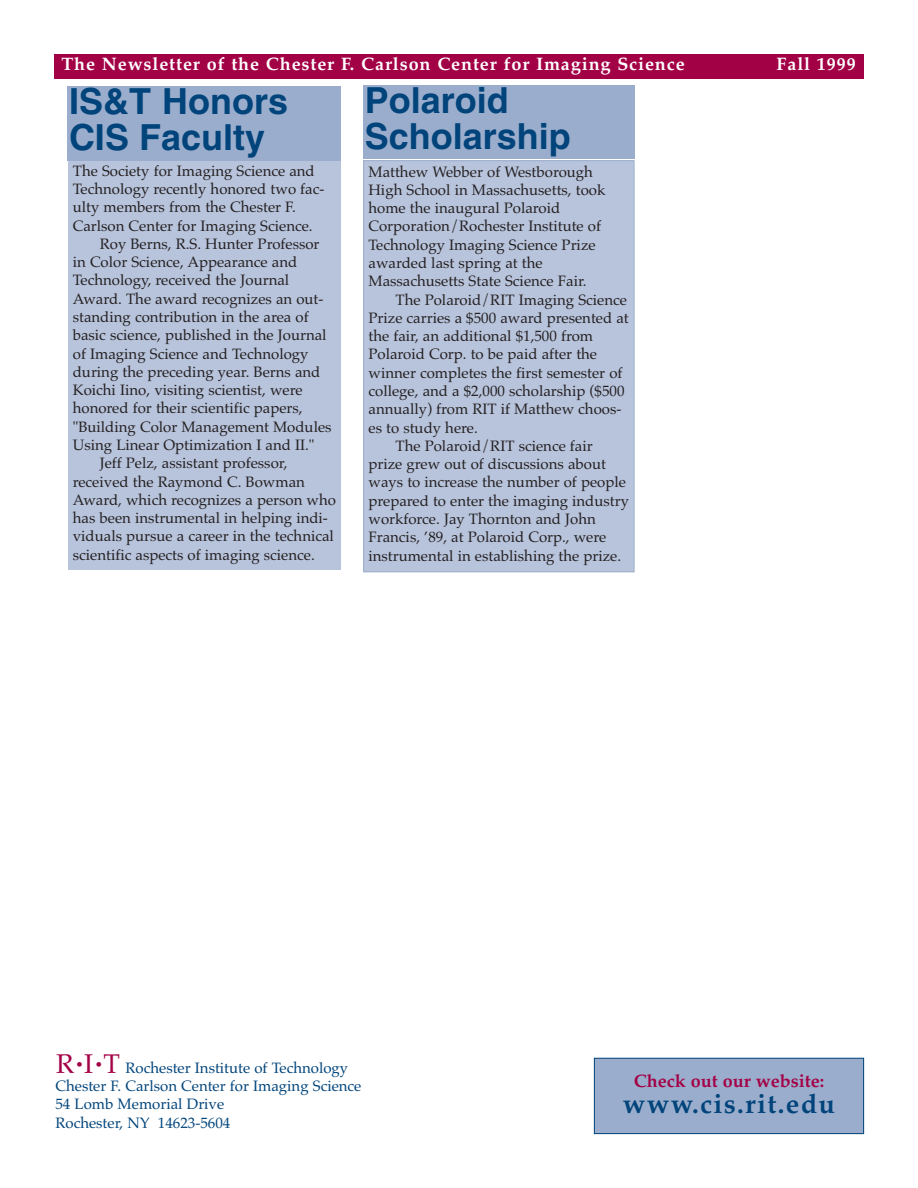
<style>
.page{position:relative;width:918px;height:1188px;background:#fff}
.page>*{position:absolute;margin:0;border:0;box-sizing:border-box;transform-origin:0 0}
.t1{font:700 36px/36px "Helvetica";color:#00447b}
.t2{font:700 27px "Palatino";letter-spacing:.05em;color:#00447b}
.t3{font:27px "Palatino";color:#a30146}
.t4{font:700 18px "Palatino";letter-spacing:.05em;color:#fff}
.t5{font:700 18px "Palatino";color:#a30146}
.t6{font:15px/18.3px "Palatino";color:#231f20}
.t7{font:15px/18.3px "Palatino";color:#00447b}
</style>
<div class="page">
<div style="left:594px;top:1058px;width:270px;height:76px;background:#9badcc"></div>
<div style="left:594px;top:1058px;width:270px;height:76px;border:1px solid #00447b"></div>
<div style="left:364px;top:161px;width:270px;height:411px;background:#b8c4dc"></div>
<div style="left:363px;top:160px;width:272px;height:412px;border:1px solid #9badcc"></div>
<div style="left:54px;top:54px;width:810px;height:24px;background:#a30146"></div>
<div style="left:363px;top:86px;width:271px;height:73px;background:#9badcc"></div>
<div style="left:68px;top:160px;width:273px;height:409px;background:#b8c4dc"></div>
<div style="left:68px;top:86px;width:273px;height:74px;background:#9badcc"></div>
<p class="t4" style="left:61px;top:53px;width:625px">The Newsletter of the Chester F. Carlson Center for Imaging Science</p>
<p class="t4" style="left:777px;top:53px;width:81px">Fall 1999</p>
<h1 class="t1" style="left:365px;top:85px;width:208px">Polaroid<br>Scholarship</h1>
<p class="t6" style="left:73px;top:161px;width:243px">The Society for Imaging Science and</p>
<p class="t6" style="left:73px;top:180px;width:253px">Technology recently honored two fac-</p>
<p class="t6" style="left:73px;top:198px;width:225px">ulty members from the Chester F.</p>
<p class="t6" style="left:73px;top:216px;width:241px">Carlson Center for Imaging Science.</p>
<p class="t6" style="left:100px;top:235px;width:221px">Roy Berns, R.S. Hunter Professor</p>
<p class="t6" style="left:73px;top:253px;width:226px">in Color Science, Appearance and</p>
<p class="t6" style="left:73px;top:271px;width:218px">Technology, received the Journal</p>
<p class="t6" style="left:73px;top:289px;width:252px">Award. The award recognizes an out-</p>
<p class="t6" style="left:73px;top:308px;width:237px">standing contribution in the area of</p>
<p class="t6" style="left:73px;top:326px;width:255px">basic science, published in the Journal</p>
<p class="t6" style="left:73px;top:344px;width:237px">of Imaging Science and Technology</p>
<p class="t6" style="left:73px;top:363px;width:249px">during the preceding year. Berns and</p>
<p class="t6" style="left:73px;top:381px;width:231px">Koichi Iino, visiting scientist, were</p>
<p class="t6" style="left:73px;top:399px;width:231px">honored for their scientific papers,</p>
<p class="t6" style="left:73px;top:417px;width:260px">"Building Color Management Modules</p>
<p class="t6" style="left:73px;top:436px;width:243px">Using Linear Optimization I and II."</p>
<p class="t6" style="left:100px;top:454px;width:189px">Jeff Pelz, assistant professor,</p>
<p class="t6" style="left:73px;top:472px;width:234px">received the Raymond C. Bowman</p>
<p class="t6" style="left:73px;top:491px;width:265px">Award, which recognizes a person who</p>
<p class="t6" style="left:73px;top:509px;width:257px">has been instrumental in helping indi-</p>
<p class="t6" style="left:73px;top:527px;width:263px">viduals pursue a career in the technical</p>
<p class="t6" style="left:73px;top:545px;width:244px">scientific aspects of imaging science.</p>
<h1 class="t1" style="left:69px;top:86px;width:221px">IS&amp;T Honors<br>CIS Faculty</h1>
<p class="t6" style="left:369px;top:162px;width:238px">Matthew Webber of Westborough<br>High School in Massachusetts, took home the inaugural Polaroid<br>Corporation/Rochester Institute of<br>Technology Imaging Science Prize awarded last spring at the<br>Massachusetts State Science Fair.</p>
<p class="t6" style="left:396px;top:290px;width:233px">The Polaroid/RIT Imaging Science</p>
<p class="t6" style="left:369px;top:309px;width:262px">Prize carries a $500 award presented at</p>
<p class="t6" style="left:369px;top:327px;width:226px">the fair, an additional $1,500 from</p>
<p class="t6" style="left:369px;top:345px;width:230px">Polaroid Corp. to be paid after the</p>
<p class="t6" style="left:369px;top:363px;width:256px">winner completes the first semester of</p>
<p class="t6" style="left:369px;top:382px;width:258px">college, and a $2,000 scholarship ($500</p>
<p class="t6" style="left:369px;top:400px;width:254px">annually) from RIT if Matthew choos-</p>
<p class="t6" style="left:369px;top:418px;width:111px">es to study here.</p>
<p class="t6" style="left:396px;top:437px;width:199px">The Polaroid/RIT science fair</p>
<p class="t6" style="left:369px;top:455px;width:239px">prize grew out of discussions about</p>
<p class="t6" style="left:369px;top:473px;width:259px">ways to increase the number of people</p>
<p class="t6" style="left:369px;top:491px;width:262px">prepared to enter the imaging industry</p>
<p class="t6" style="left:369px;top:510px;width:229px">workforce. Jay Thornton and John</p>
<p class="t6" style="left:369px;top:528px;width:239px">Francis, ’89, at Polaroid Corp., were</p>
<p class="t6" style="left:369px;top:546px;width:254px">instrumental in establishing the prize.</p>
<h2 class="t3" style="left:56px;top:1048px;width:66px">R<sup>•</sup>I<sup>•</sup>T</h2>
<p class="t7" style="left:55px;top:1058px;width:307px;text-indent:70px">Rochester Institute of Technology<br>Chester F. Carlson Center for Imaging Science<br>54 Lomb Memorial Drive<br>Rochester, NY 14623-5604</p>
<p class="t5" style="left:634px;top:1070px;width:192px">Check out our website:</p>
<h2 class="t2" style="left:623px;top:1087px;width:214px">www.cis.rit.edu</h2>
</div>
